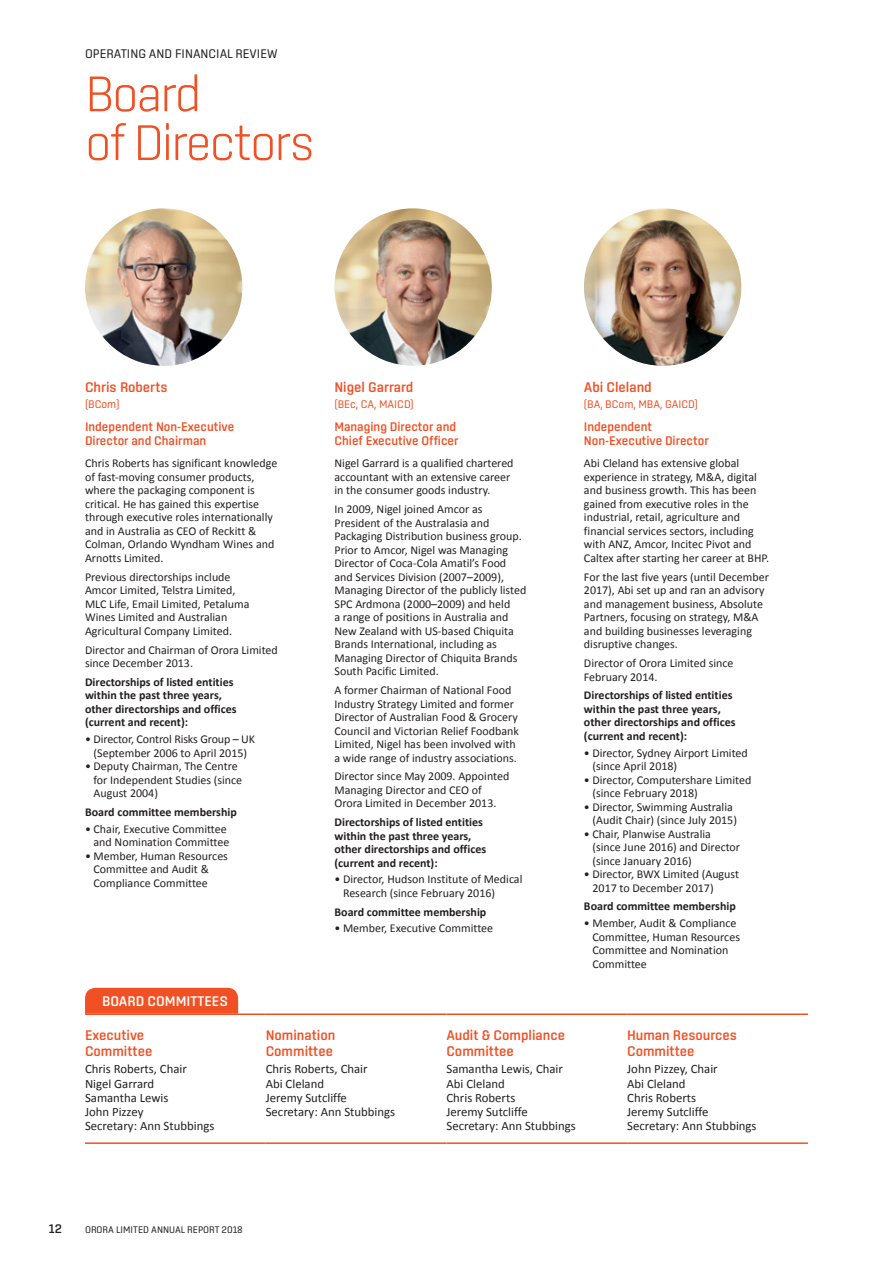
<style>
.page{position:relative;width:893px;height:1263px;background:#fff}
.page>*{position:absolute;margin:0;border:0;box-sizing:border-box;transform-origin:0 0}
.t1{font:300 51px/48.8px "Center";letter-spacing:-.04em;color:#f05024}
.t2{font:500 14.25px/15.8px "Center";color:#f05024}
.t3{font:500 14.25px "Center";color:#fff}
.t4{font:12.75px/14.2px "Calibri";color:#231f20}
.t5{font:500 12.75px/14.2px "Center";color:#f05024}
.t6{font:12.75px "Center";color:#231f20}
.t7{font:500 12.75px "Center";color:#231f20}
.t8{font:12px/13.5px "Calibri";color:#231f20}
.t9{font:700 12px/13.5px "Calibri";color:#231f20}
.t10{font:11.25px "Center";color:#f05024}
.t11{font:9.75px "Center";color:#231f20}
</style>
<div class="page">
<img style="left:85px;top:208px;width:157px;height:158px;border-radius:79px">
<img style="left:584px;top:208px;width:157px;height:158px;border-radius:79px">
<img style="left:334px;top:208px;width:158px;height:158px;border-radius:79px">
<hr style="left:85px;top:1013px;width:181px;height:2px;background:#f05024">
<hr style="left:266px;top:1013px;width:180px;height:2px;background:#f05024">
<hr style="left:446px;top:1013px;width:181px;height:2px;background:#f05024">
<hr style="left:627px;top:1013px;width:181px;height:2px;background:#f05024">
<hr style="left:85px;top:1142px;width:181px;height:2px;background:#f05024">
<hr style="left:266px;top:1142px;width:180px;height:2px;background:#f05024">
<hr style="left:446px;top:1142px;width:181px;height:2px;background:#f05024">
<hr style="left:627px;top:1142px;width:181px;height:2px;background:#f05024">
<div style="left:85px;top:988px;width:153px;height:25px;background:#f05024"></div>
<p class="t6" style="left:85px;top:46px;width:194px">OPERATING AND FINANCIAL REVIEW</p>
<h1 class="t1" style="left:85px;top:69px;width:231px">Board<br>of Directors</h1>
<p class="t2" style="left:85px;top:379px;width:84px">Chris Roberts</p>
<p class="t10" style="left:85px;top:398px;width:36px">(BCom)</p>
<p class="t5" style="left:85px;top:419px;width:151px">Independent Non-Executive<br>Director and Chairman</p>
<p class="t8" style="left:85px;top:457px;width:194px">Chris Roberts has significant knowledge of fast-moving consumer products, where the packaging component is critical. He has gained this expertise through executive roles internationally and in Australia as CEO of Reckitt &amp; Colman, Orlando Wyndham Wines and Arnotts Limited.</p>
<p class="t8" style="left:85px;top:570px;width:166px">Previous directorships include<br>Amcor Limited, Telstra Limited,<br>MLC Life, Email Limited, Petaluma<br>Wines Limited and Australian<br>Agricultural Company Limited.</p>
<p class="t8" style="left:85px;top:643px;width:194px">Director and Chairman of Orora Limited since December 2013.</p>
<p class="t9" style="left:85px;top:675px;width:153px">Directorships of listed entities within the past three years, other directorships and offices (current and recent):</p>
<p class="t8" style="left:85px;top:732px;width:172px;text-align:center">• Director, Control Risks Group – UK (September 2006 to April 2015)</p>
<p class="t8" style="left:94px;top:759px;width:150px;text-indent:-9px">• Deputy Chairman, The Centre for Independent Studies (since<br>August 2004)</p>
<p class="t9" style="left:85px;top:805px;width:153px">Board committee membership</p>
<p class="t8" style="left:85px;top:822px;width:146px;text-align:right">• Chair, Executive Committee and Nomination Committee</p>
<p class="t8" style="left:94px;top:849px;width:136px;text-indent:-9px">• Member, Human Resources<br>Committee and Audit &amp;<br>Compliance Committee</p>
<p class="t2" style="left:334px;top:379px;width:80px">Nigel Garrard</p>
<p class="t10" style="left:334px;top:398px;width:81px">(BEc, CA, MAICD)</p>
<p class="t5" style="left:334px;top:419px;width:126px">Managing Director and<br>Chief Executive Officer</p>
<p class="t8" style="left:334px;top:457px;width:181px">Nigel Garrard is a qualified chartered accountant with an extensive career in the consumer goods industry.</p>
<p class="t8" style="left:334px;top:502px;width:193px">In 2009, Nigel joined Amcor as President of the Australasia and Packaging Distribution business group.<br>Prior to Amcor, Nigel was Managing Director of Coca-Cola Amatil’s Food and Services Division (2007–2009), Managing Director of the publicly listed SPC Ardmona (2000–2009) and held<br>a range of positions in Australia and New Zealand with US-based Chiquita Brands International, including as Managing Director of Chiquita Brands South Pacific Limited.</p>
<p class="t8" style="left:334px;top:683px;width:186px">A former Chairman of National Food Industry Strategy Limited and former Director of Australian Food &amp; Grocery Council and Victorian Relief Foodbank Limited, Nigel has been involved with a wide range of industry associations.</p>
<p class="t8" style="left:334px;top:770px;width:176px">Director since May 2009. Appointed<br>Managing Director and CEO of<br>Orora Limited in December 2013.</p>
<p class="t9" style="left:334px;top:815px;width:153px">Directorships of listed entities within the past three years, other directorships and offices (current and recent):</p>
<p class="t8" style="left:343px;top:873px;width:181px;text-indent:-9px">• Director, Hudson Institute of Medical<br>Research (since February 2016)</p>
<p class="t9" style="left:334px;top:905px;width:153px">Board committee membership</p>
<p class="t8" style="left:334px;top:922px;width:160px">• Member, Executive Committee</p>
<p class="t2" style="left:584px;top:379px;width:69px">Abi Cleland</p>
<p class="t10" style="left:584px;top:398px;width:116px">(BA, BCom, MBA, GAICD)</p>
<p class="t5" style="left:584px;top:419px;width:126px">Independent<br>Non-Executive Director</p>
<p class="t8" style="left:584px;top:457px;width:187px">Abi Cleland has extensive global experience in strategy, M&amp;A, digital and business growth. This has been gained from executive roles in the industrial, retail, agriculture and financial services sectors, including with ANZ, Amcor, Incitec Pivot and Caltex after starting her career at BHP.</p>
<p class="t8" style="left:584px;top:570px;width:186px">For the last five years (until December 2017), Abi set up and ran an advisory and management business, Absolute Partners, focusing on strategy, M&amp;A and building businesses leveraging disruptive changes.</p>
<p class="t8" style="left:584px;top:656px;width:151px">Director of Orora Limited since<br>February 2014.</p>
<p class="t9" style="left:584px;top:689px;width:153px">Directorships of listed entities within the past three years, other directorships and offices (current and recent):</p>
<p class="t8" style="left:592px;top:746px;width:157px;text-indent:-9px">• Director, Sydney Airport Limited (since April 2018)</p>
<p class="t8" style="left:592px;top:773px;width:160px;text-indent:-9px">• Director, Computershare Limited (since February 2018)</p>
<p class="t8" style="left:592px;top:800px;width:146px;text-indent:-9px">• Director, Swimming Australia (Audit Chair) (since July 2015)</p>
<p class="t8" style="left:592px;top:827px;width:149px;text-indent:-9px">• Chair, Planwise Australia (since June 2016) and Director (since January 2016)</p>
<p class="t8" style="left:592px;top:867px;width:148px;text-indent:-9px">• Director, BWX Limited (August<br>2017 to December 2017)</p>
<p class="t9" style="left:584px;top:900px;width:153px">Board committee membership</p>
<p class="t8" style="left:592px;top:916px;width:149px;text-indent:-9px">• Member, Audit &amp; Compliance<br>Committee, Human Resources<br>Committee and Nomination<br>Committee</p>
<p class="t3" style="left:102px;top:993px;width:128px">BOARD COMMITTEES</p>
<p class="t2" style="left:85px;top:1027px;width:69px">Executive<br>Committee</p>
<p class="t2" style="left:266px;top:1027px;width:71px">Nomination<br>Committee</p>
<p class="t2" style="left:446px;top:1027px;width:120px">Audit &amp; Compliance<br>Committee</p>
<p class="t2" style="left:627px;top:1027px;width:111px">Human Resources<br>Committee</p>
<p class="t4" style="left:85px;top:1062px;width:131px">Chris Roberts, Chair<br>Nigel Garrard<br>Samantha Lewis<br>John Pizzey<br>Secretary: Ann Stubbings</p>
<p class="t4" style="left:266px;top:1062px;width:131px">Chris Roberts, Chair<br>Abi Cleland<br>Jeremy Sutcliffe<br>Secretary: Ann Stubbings</p>
<p class="t4" style="left:446px;top:1062px;width:131px">Samantha Lewis, Chair<br>Abi Cleland<br>Chris Roberts<br>Jeremy Sutcliffe<br>Secretary: Ann Stubbings</p>
<p class="t4" style="left:627px;top:1062px;width:131px">John Pizzey, Chair<br>Abi Cleland<br>Chris Roberts<br>Jeremy Sutcliffe<br>Secretary: Ann Stubbings</p>
<p class="t7" style="left:49px;top:1221px;width:15px">12</p>
<p class="t11" style="left:85px;top:1224px;width:159px">ORORA LIMITED ANNUAL REPORT 2018</p>
</div>
